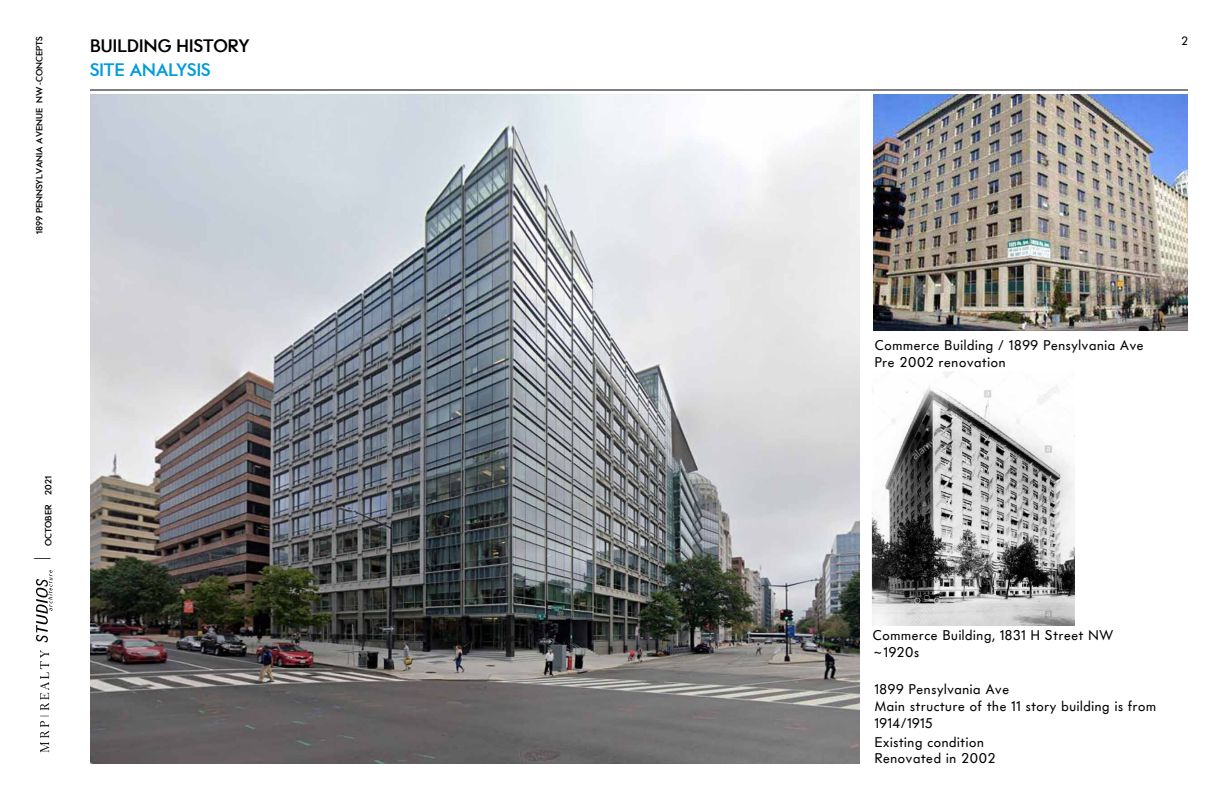
<style>
.page{position:relative;width:1224px;height:792px;background:#fff}
.page>*{position:absolute;margin:0;border:0;box-sizing:border-box;transform-origin:0 0}
.t1{font:600 18px "Studios Futura";letter-spacing:.01em;color:#000}
.t2{font:600 18px "Studios Futura";letter-spacing:-.005em;color:#009cdb}
.t3{font:14px/16.8px "Studios Futura";letter-spacing:.05em;color:#000}
.t4{font:12px "Studios Futura";color:#000}
.t5{font:600 9px "Studios Futura";color:#000}
</style>
<div class="page">
<img style="left:90px;top:94px;width:770px;height:669px">
<img style="left:873px;top:94px;width:315px;height:237px">
<img style="left:40px;top:650px;width:10px;height:103px">
<svg style="left:36px;top:570px;width:16px;height:72px"></svg>
<hr style="left:90px;top:90px;width:1098px;height:1px;background:#000">
<img style="left:871px;top:372px;width:204px;height:253px">
<p class="t5" style="left:34px;top:234px;width:200px;rotate:-90deg">1899 PENNSYLVANIA AVENUE NW -CONCEPTS</p>
<p class="t1" style="left:90px;top:35px;width:161px">BUILDING HISTORY</p>
<p class="t2" style="left:90px;top:59px;width:122px">SITE ANALYSIS</p>
<p class="t5" style="left:43px;top:546px;width:72px;rotate:-90deg">OCTOBER 2021</p>
<p class="t4" style="left:1182px;top:34px;width:8px">2</p>
<p class="t3" style="left:875px;top:337px;width:270px">Commerce Building / 1899 Pensylvania Ave<br>Pre 2002 renovation</p>
<p class="t3" style="left:873px;top:627px;width:242px">Commerce Building, 1831 H Street NW ~1920s</p>
<p class="t3" style="left:875px;top:681px;width:283px">1899 Pensylvania Ave<br>Main structure of the 11 story building is from<br>1914/1915</p>
<p class="t3" style="left:875px;top:733px;width:122px">Existing condition<br>Renovated in 2002</p>
</div>
